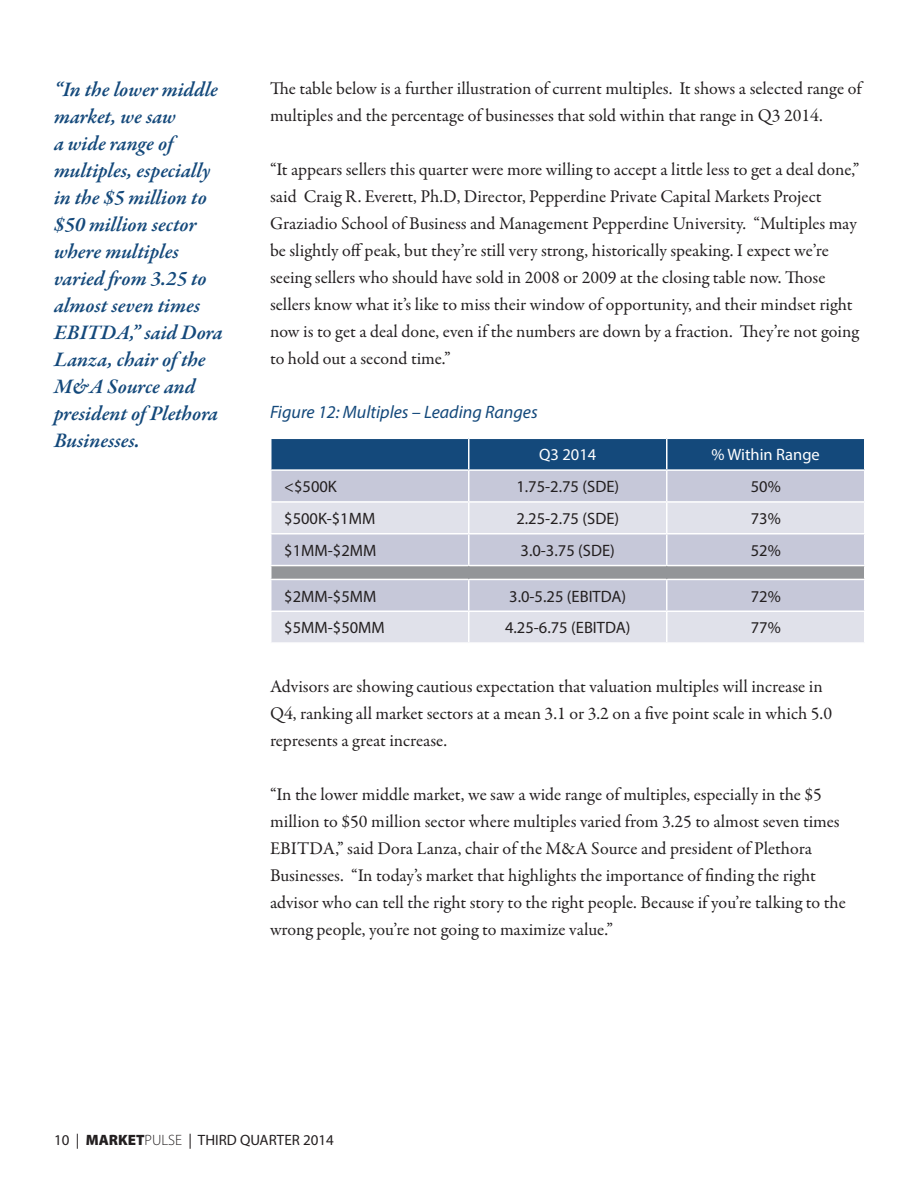
<style>
.page{position:relative;width:918px;height:1188px;background:#fff}
.page>*{position:absolute;margin:0;border:0;box-sizing:border-box;transform-origin:0 0}
.t1{font:italic 600 21px/27px "Garamond Premr Pro";color:#14497b}
.t2{font:18px/27px "Garamond Premr Pro";color:#231f20}
.t3{font:italic 18px "Myriad Pro";color:#14497b}
.t4{font:16.5px "Myriad Pro";color:#231f20}
.t5{font:16.5px "Myriad Pro";color:#fff}
.t6{font:15px "Myriad Pro";color:#231f20}
.s1{font-weight:900}
.s2{font-weight:300}
</style>
<div class="page">
<div style="left:272px;top:439px;width:592px;height:30px;background:#14497b"></div>
<div style="left:272px;top:471px;width:592px;height:30px;background:#c6c8d9"></div>
<svg style="left:272px;top:503px;width:592px;height:139px;fill:#e0e1ea"></svg>
<hr style="left:468px;top:439px;width:2px;height:30px;background:#fff">
<hr style="left:666px;top:439px;width:2px;height:30px;background:#fff">
<hr style="left:468px;top:471px;width:2px;height:30px;background:#fff">
<hr style="left:666px;top:471px;width:2px;height:30px;background:#fff">
<hr style="left:468px;top:503px;width:2px;height:30px;background:#fff">
<hr style="left:666px;top:503px;width:2px;height:30px;background:#fff">
<hr style="left:270px;top:533px;width:199px;height:1px;background:#fff">
<hr style="left:469px;top:533px;width:198px;height:1px;background:#fff">
<hr style="left:468px;top:534px;width:2px;height:31px;background:#fff">
<hr style="left:667px;top:533px;width:199px;height:1px;background:#fff">
<hr style="left:666px;top:534px;width:2px;height:31px;background:#fff">
<hr style="left:270px;top:565px;width:199px;height:1px;background:#fff">
<hr style="left:469px;top:565px;width:198px;height:1px;background:#fff">
<hr style="left:667px;top:565px;width:199px;height:1px;background:#fff">
<hr style="left:270px;top:579px;width:199px;height:1px;background:#fff">
<hr style="left:469px;top:579px;width:198px;height:1px;background:#fff">
<hr style="left:468px;top:580px;width:2px;height:30px;background:#fff">
<hr style="left:667px;top:579px;width:199px;height:1px;background:#fff">
<hr style="left:666px;top:580px;width:2px;height:30px;background:#fff">
<hr style="left:270px;top:610px;width:199px;height:2px;background:#fff">
<hr style="left:469px;top:610px;width:198px;height:2px;background:#fff">
<hr style="left:468px;top:612px;width:2px;height:30px;background:#fff">
<hr style="left:667px;top:610px;width:199px;height:2px;background:#fff">
<hr style="left:666px;top:612px;width:2px;height:30px;background:#fff">
<svg style="left:271px;top:566px;width:594px;height:13px"></svg>
<p class="t1" style="left:54px;top:77px;width:170px">“In the lower middle market, we saw<br>a wide range of multiples, especially in the $5 million to $50 million sector where multiples varied from 3.25 to almost seven times<br>EBITDA,” said Dora<br>Lanza, chair of the<br>M&amp;A Source and president of Plethora<br>Businesses.</p>
<p class="t2" style="left:270px;top:75px;width:593px">The table below is a further illustration of current multiples. It shows a selected range of multiples and the percentage of businesses that sold within that range in Q3 2014.</p>
<p class="t2" style="left:270px;top:156px;width:591px">“It appears sellers this quarter were more willing to accept a little less to get a deal done,” said Craig R. Everett, Ph.D, Director, Pepperdine Private Capital Markets Project Graziadio School of Business and Management Pepperdine University. “Multiples may be slightly off peak, but they’re still very strong, historically speaking. I expect we’re seeing sellers who should have sold in 2008 or 2009 at the closing table now. Those sellers know what it’s like to miss their window of opportunity, and their mindset right now is to get a deal done, even if the numbers are down by a fraction. They’re not going to hold out a second time.”</p>
<p class="t3" style="left:270px;top:401px;width:269px">Figure 12: Multiples – Leading Ranges</p>
<p class="t5" style="left:539px;top:445px;width:59px">Q3 2014</p>
<p class="t5" style="left:712px;top:445px;width:110px">% Within Range</p>
<p class="t4" style="left:284px;top:477px;width:54px">&lt;$500K</p>
<p class="t4" style="left:516px;top:477px;width:104px">1.75-2.75 (SDE)</p>
<p class="t4" style="left:751px;top:477px;width:31px">50%</p>
<p class="t4" style="left:284px;top:508px;width:93px">$500K-$1MM</p>
<p class="t4" style="left:516px;top:508px;width:104px">2.25-2.75 (SDE)</p>
<p class="t4" style="left:751px;top:508px;width:31px">73%</p>
<p class="t4" style="left:284px;top:540px;width:94px">$1MM-$2MM</p>
<p class="t4" style="left:521px;top:540px;width:96px">3.0-3.75 (SDE)</p>
<p class="t4" style="left:751px;top:540px;width:31px">52%</p>
<p class="t4" style="left:284px;top:586px;width:94px">$2MM-$5MM</p>
<p class="t4" style="left:509px;top:586px;width:118px">3.0-5.25 (EBITDA)</p>
<p class="t4" style="left:751px;top:586px;width:31px">72%</p>
<p class="t4" style="left:284px;top:618px;width:102px">$5MM-$50MM</p>
<p class="t4" style="left:505px;top:618px;width:127px">4.25-6.75 (EBITDA)</p>
<p class="t4" style="left:751px;top:618px;width:31px">77%</p>
<p class="t2" style="left:270px;top:673px;width:564px">Advisors are showing cautious expectation that valuation multiples will increase in<br>Q4, ranking all market sectors at a mean 3.1 or 3.2 on a five point scale in which 5.0 represents a great increase.</p>
<p class="t2" style="left:270px;top:781px;width:577px">“In the lower middle market, we saw a wide range of multiples, especially in the $5 million to $50 million sector where multiples varied from 3.25 to almost seven times EBITDA,” said Dora Lanza, chair of the M&amp;A Source and president of Plethora Businesses. “In today’s market that highlights the importance of finding the right advisor who can tell the right story to the right people. Because if you’re talking to the wrong people, you’re not going to maximize value.”</p>
<p class="t6" style="left:54px;top:1131px;width:281px">10 | <span class="s1">MARKET</span><span class="s2">PULSE</span> | THIRD QUARTER 2014</p>
</div>
